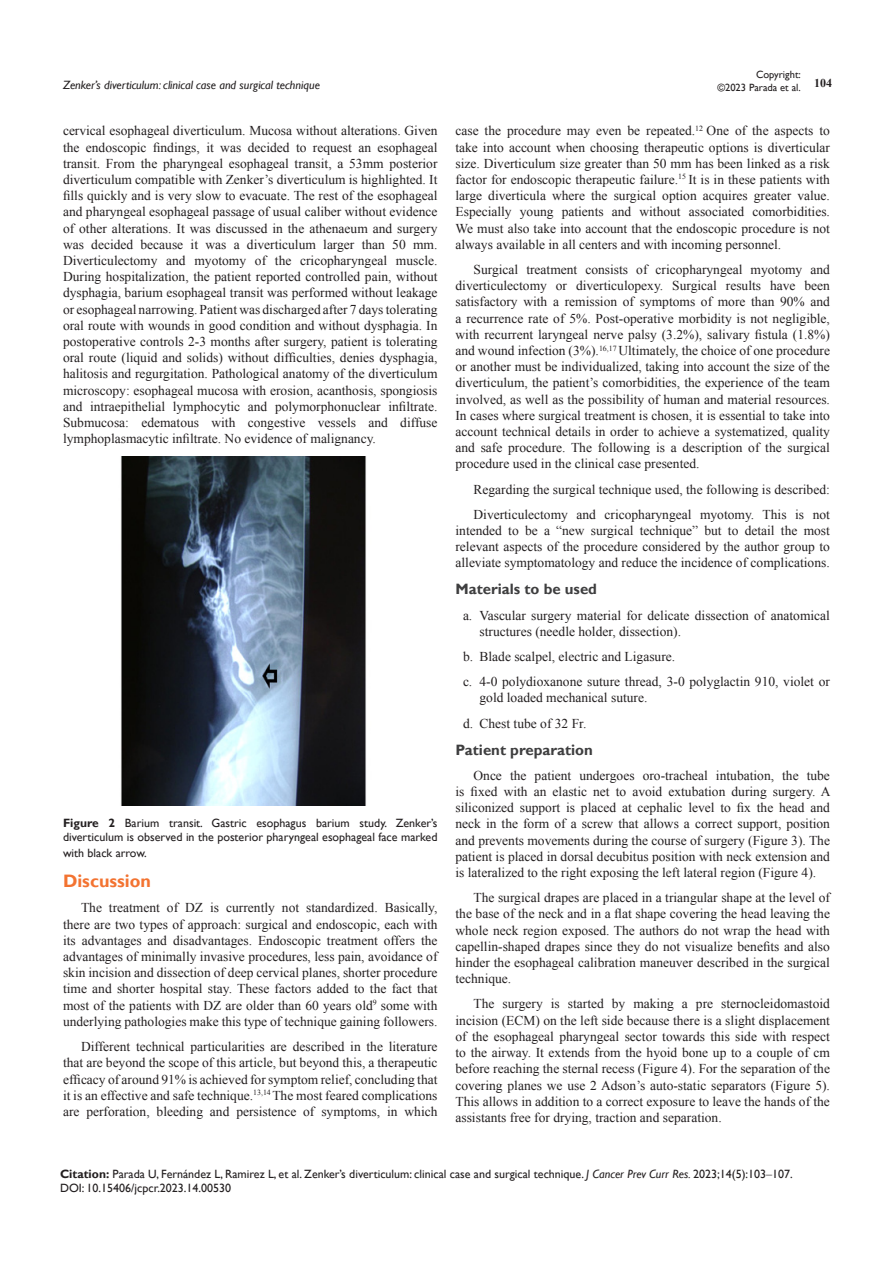
<style>
.page{position:relative;width:893px;height:1263px;background:#fff}
.page>*{position:absolute;margin:0;border:0;box-sizing:border-box;transform-origin:0 0}
.List_Paragraph{font:700 18px "Gill Sans";color:#f37331}
.t1{font:700 15px "Gill Sans";color:#3e3e3f}
.t2{font:13.5px/16.2px "Times New Roman";color:#231f20;text-align:justify}
.Citation{font:12px/14.4px "Gill Sans";color:#231f20}
.t3{font:italic 12px "Gill Sans";color:#231f20}
.t4{font:700 12px "Times New Roman";color:#231f20}
.t5{font:10.5px/12.6px "Gill Sans";color:#231f20;text-align:right}
.s1{font-weight:700}
.s2{font-style:italic}
.s3{font-family:"Times New Roman"}
</style>
<div class="page">
<img style="left:121px;top:457px;width:245px;height:348px">
<p class="t5" style="left:717px;top:69px;width:85px">Copyright:<br>©2023 Parada et al.</p>
<p class="t3" style="left:63px;top:78px;width:258px">Zenker’s diverticulum: clinical case and surgical technique</p>
<p class="t4" style="left:814px;top:75px;width:19px">104</p>
<p class="t2" style="left:63px;top:123px;width:376px">cervical esophageal diverticulum. Mucosa without alterations. Given the endoscopic findings, it was decided to request an esophageal transit. From the pharyngeal esophageal transit, a 53mm posterior diverticulum compatible with Zenker’s diverticulum is highlighted. It fills quickly and is very slow to evacuate. The rest of the esophageal and pharyngeal esophageal passage of usual caliber without evidence of other alterations. It was discussed in the athenaeum and surgery was decided because it was a diverticulum larger than 50 mm.<br>Diverticulectomy and myotomy of the cricopharyngeal muscle.<br>During hospitalization, the patient reported controlled pain, without dysphagia, barium esophageal transit was performed without leakage or esophageal narrowing. Patient was discharged after 7 days tolerating oral route with wounds in good condition and without dysphagia. In postoperative controls 2-3 months after surgery, patient is tolerating oral route (liquid and solids) without difficulties, denies dysphagia, halitosis and regurgitation. Pathological anatomy of the diverticulum microscopy: esophageal mucosa with erosion, acanthosis, spongiosis and intraepithelial lymphocytic and polymorphonuclear infiltrate.<br>Submucosa: edematous with congestive vessels and diffuse lymphoplasmacytic infiltrate. No evidence of malignancy.</p>
<p class="Citation" style="left:63px;top:816px;width:376px"><span class="s1">Figure 2</span> Barium transit. Gastric esophagus barium study. Zenker’s diverticulum is observed in the posterior pharyngeal esophageal face marked</p>
<p class="Citation" style="left:63px;top:846px;width:85px">with black arrow.</p>
<p class="List_Paragraph" style="left:63px;top:870px;width:89px">Discussion</p>
<p class="t2" style="left:63px;top:900px;width:376px;text-indent:18px">The treatment of DZ is currently not standardized. Basically, there are two types of approach: surgical and endoscopic, each with its advantages and disadvantages. Endoscopic treatment offers the advantages of minimally invasive procedures, less pain, avoidance of skin incision and dissection of deep cervical planes, shorter procedure time and shorter hospital stay. These factors added to the fact that most of the patients with DZ are older than 60 years old<sup>9</sup> some with underlying pathologies make this type of technique gaining followers.</p>
<p class="t2" style="left:63px;top:1038px;width:376px;text-indent:18px">Different technical particularities are described in the literature that are beyond the scope of this article, but beyond this, a therapeutic efficacy of around 91% is achieved for symptom relief, concluding that it is an effective and safe technique.<sup>13,14</sup> The most feared complications are perforation, bleeding and persistence of symptoms, in which</p>
<p class="t2" style="left:455px;top:123px;width:376px">case the procedure may even be repeated.<sup>12</sup> One of the aspects to take into account when choosing therapeutic options is diverticular size. Diverticulum size greater than 50 mm has been linked as a risk factor for endoscopic therapeutic failure.<sup>15</sup> It is in these patients with large diverticula where the surgical option acquires greater value.<br>Especially young patients and without associated comorbidities.<br>We must also take into account that the endoscopic procedure is not always available in all centers and with incoming personnel.</p>
<p class="t2" style="left:455px;top:261px;width:376px;text-indent:18px">Surgical treatment consists of cricopharyngeal myotomy and diverticulectomy or diverticulopexy. Surgical results have been satisfactory with a remission of symptoms of more than 90% and a recurrence rate of 5%. Post-operative morbidity is not negligible, with recurrent laryngeal nerve palsy (3.2%), salivary fistula (1.8%) and wound infection (3%).<sup>16,17</sup> Ultimately, the choice of one procedure or another must be individualized, taking into account the size of the diverticulum, the patient’s comorbidities, the experience of the team involved, as well as the possibility of human and material resources.<br>In cases where surgical treatment is chosen, it is essential to take into account technical details in order to achieve a systematized, quality and safe procedure. The following is a description of the surgical procedure used in the clinical case presented.</p>
<p class="t2" style="left:473px;top:481px;width:358px">Regarding the surgical technique used, the following is described:</p>
<p class="t2" style="left:455px;top:506px;width:376px;text-indent:18px">Diverticulectomy and cricopharyngeal myotomy. This is not intended to be a “new surgical technique” but to detail the most relevant aspects of the procedure considered by the author group to alleviate symptomatology and reduce the incidence of complications.</p>
<p class="t1" style="left:455px;top:580px;width:143px">Materials to be used</p>
<p class="t2" style="left:479px;top:607px;width:352px;text-indent:-16px">a. Vascular surgery material for delicate dissection of anatomical structures (needle holder, dissection).</p>
<p class="t2" style="left:463px;top:648px;width:214px">b. Blade scalpel, electric and Ligasure.</p>
<p class="t2" style="left:479px;top:673px;width:352px;text-indent:-16px">c. 4-0 polydioxanone suture thread, 3-0 polyglactin 910, violet or gold loaded mechanical suture.</p>
<p class="t2" style="left:463px;top:715px;width:125px">d. Chest tube of 32 Fr.</p>
<p class="t1" style="left:455px;top:740px;width:139px">Patient preparation</p>
<p class="t2" style="left:455px;top:767px;width:377px;text-indent:18px">Once the patient undergoes oro-tracheal intubation, the tube is fixed with an elastic net to avoid extubation during surgery. A siliconized support is placed at cephalic level to fix the head and neck in the form of a screw that allows a correct support, position and prevents movements during the course of surgery (Figure 3). The patient is placed in dorsal decubitus position with neck extension and is lateralized to the right exposing the left lateral region (Figure 4).</p>
<p class="t2" style="left:455px;top:889px;width:376px;text-indent:18px">The surgical drapes are placed in a triangular shape at the level of the base of the neck and in a flat shape covering the head leaving the whole neck region exposed. The authors do not wrap the head with capellin-shaped drapes since they do not visualize benefits and also hinder the esophageal calibration maneuver described in the surgical technique.</p>
<p class="t2" style="left:455px;top:996px;width:376px;text-indent:18px">The surgery is started by making a pre sternocleidomastoid incision (ECM) on the left side because there is a slight displacement of the esophageal pharyngeal sector towards this side with respect to the airway. It extends from the hyoid bone up to a couple of cm before reaching the sternal recess (Figure 4). For the separation of the covering planes we use 2 Adson’s auto-static separators (Figure 5).<br>This allows in addition to a correct exposure to leave the hands of the assistants free for drying, traction and separation.</p>
<p class="Citation" style="left:60px;top:1167px;width:734px"><span class="s1">Citation:</span> Parada U, Fernández L, Ramirez L, et al. Zenker’s diverticulum: clinical case and surgical technique. <span class="s2">J Cancer Prev Curr Res.</span> 2023;14(5):103<span class="s3">‒</span>107.</p>
<p class="Citation" style="left:60px;top:1181px;width:173px">DOI: 10.15406/jcpcr.2023.14.00530</p>
</div>
